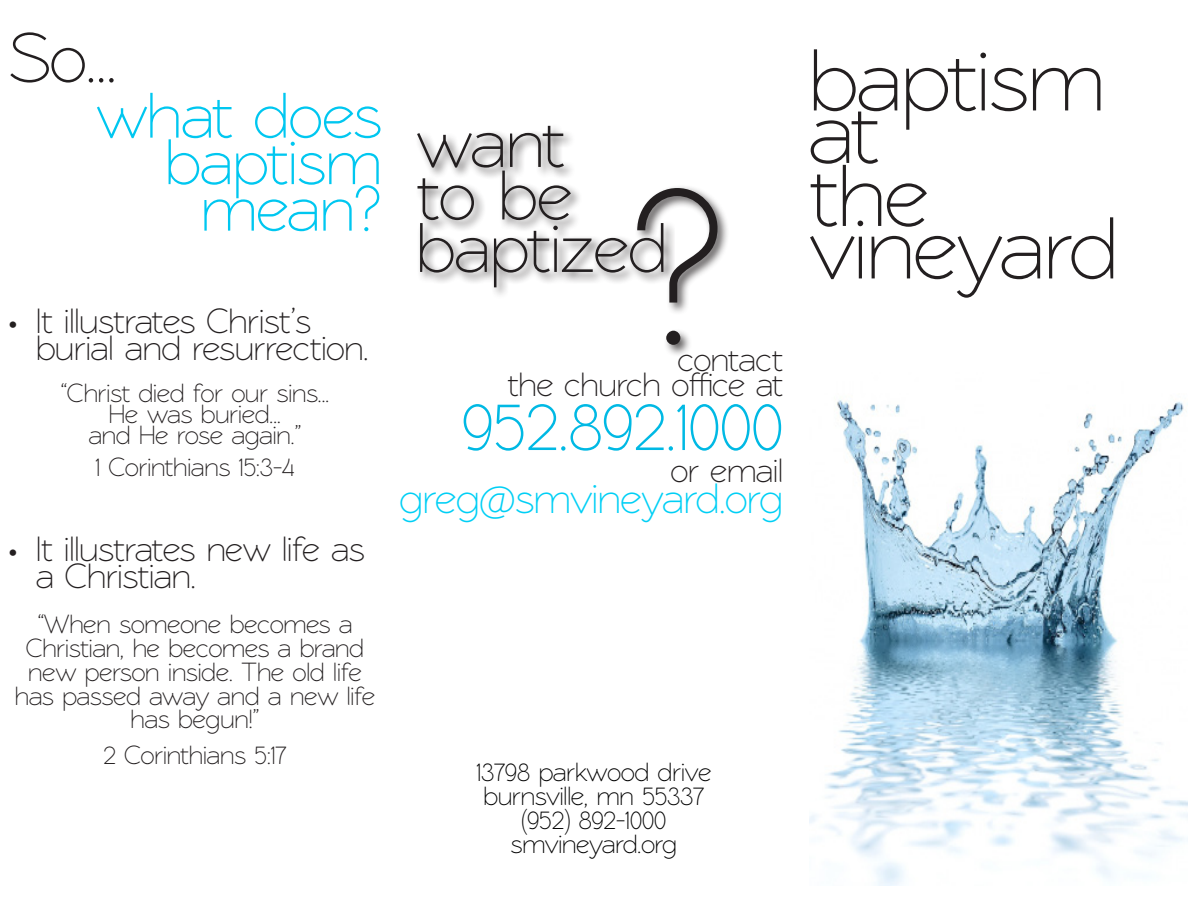
<style>
.page{position:relative;width:1188px;height:918px;background:#fff}
.page>*{position:absolute;margin:0;border:0;box-sizing:border-box;transform-origin:0 0}
.t1{font:225px "Rawengulk Sans";color:#231f20}
.t2{font:90px "Rawengulk Sans";color:#231f20}
.t3{font:72px "Rawengulk Sans";color:#231f20}
.t4{font:70.5px "Rawengulk Sans";color:#00b9e4}
.t5{font:66px/46.5px "Rawengulk Sans";color:#00c7f0;text-align:right}
.t6{font:43.5px "Rawengulk Sans";color:#00cff5}
.t7{font:36px/27px "Rawengulk Sans";color:#231f20}
.t8{font:34.5px "Rawengulk Sans";color:#231f20}
.t9{font:27px/22.5px "Rawengulk Sans";color:#231f20;text-align:center}
.t10{font:27px "Rawengulk Sans";color:#000}
</style>
<div class="page">
<img style="left:809px;top:400px;width:379px;height:486px">
<div style="left:413px;top:122px;width:262px;height:177px;background:#231f20;opacity:.75"></div>
<div style="left:634px;top:184px;width:96px;height:173px;background:#231f20;opacity:.75"></div>
<p class="t3" style="left:9px;top:18px;width:109px">So...</p>
<p class="t5" style="left:96px;top:93px;width:287px">what does baptism mean?</p>
<p class="t7" style="left:36px;top:308px;width:334px;text-indent:-27px">• It illustrates Christ’s burial and resurrection.</p>
<p class="t9" style="left:61px;top:382px;width:270px">“Christ died for our sins...</p>
<p class="t9" style="left:109px;top:403px;width:174px">He was buried...</p>
<p class="t9" style="left:89px;top:424px;width:214px">and He rose again.”</p>
<p class="t9" style="left:95px;top:455px;width:201px">1 Corinthians 15:3-4</p>
<p class="t7" style="left:36px;top:536px;width:330px;text-indent:-27px">• It illustrates new life as a Christian.</p>
<p class="t9" style="left:38px;top:613px;width:316px">“When someone becomes a</p>
<p class="t9" style="left:26px;top:637px;width:339px">Christian, he becomes a brand</p>
<p class="t9" style="left:28px;top:661px;width:335px">new person inside. The old life</p>
<p class="t9" style="left:15px;top:685px;width:362px">has passed away and a new life has begun!”</p>
<p class="t9" style="left:103px;top:743px;width:185px">2 Corinthians 5:17</p>
<p class="t3" style="left:416px;top:103px;width:150px">want</p>
<p class="t3" style="left:416px;top:155px;width:158px">to be</p>
<p class="t3" style="left:416px;top:208px;width:253px">baptized</p>
<p class="t1" style="left:633px;top:142px;width:94px">?</p>
<p class="t8" style="left:678px;top:340px;width:107px">contact</p>
<p class="t8" style="left:508px;top:365px;width:277px">the church office at</p>
<p class="t4" style="left:462px;top:387px;width:322px">952.892.1000</p>
<p class="t8" style="left:671px;top:451px;width:114px">or email</p>
<p class="t6" style="left:400px;top:474px;width:385px">greg@smvineyard.org</p>
<p class="t10" style="left:477px;top:757px;width:236px">13798 parkwood drive</p>
<p class="t10" style="left:484px;top:781px;width:222px">burnsville, mn 55337</p>
<p class="t10" style="left:522px;top:805px;width:146px">(952) 892-1000</p>
<p class="t10" style="left:511px;top:829px;width:168px">smvineyard.org</p>
<p class="t2" style="left:809px;top:30px;width:297px">baptism</p>
<p class="t2" style="left:809px;top:83px;width:71px">at</p>
<p class="t2" style="left:809px;top:146px;width:121px">the</p>
<p class="t2" style="left:809px;top:198px;width:310px">vineyard</p>
</div>
